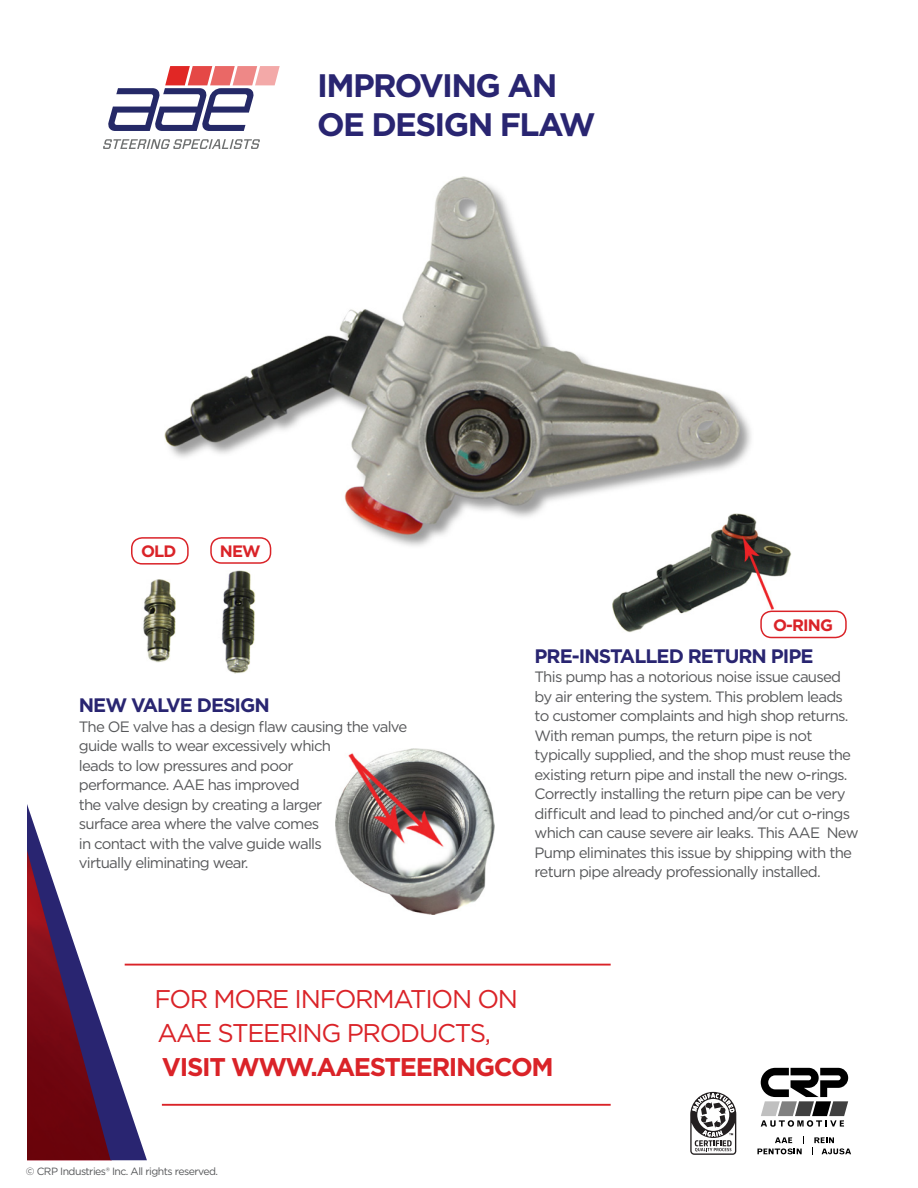
<style>
.page{position:relative;width:918px;height:1188px;background:#fff}
.page>*{position:absolute;margin:0;border:0;box-sizing:border-box;transform-origin:0 0}
.t1{font:700 32.55px "Gotham";letter-spacing:-.05em;color:#292571}
.AAE_copy{font:25.65px "Gotham";letter-spacing:-.05em;color:#da2328}
.AAE_copy-2{font:700 25.65px "Gotham";letter-spacing:-.05em;color:#da2328}
.AAE_copy-3{font:700 19.5px "Gotham";letter-spacing:-.05em;color:#292571}
.AAE_copy-4{font:700 16.5px "Gotham";letter-spacing:-.05em;color:#da2328}
.AAE_copy-5{font:15px/19.5px "Gotham";letter-spacing:-.05em;color:#57585a}
.AAE_copy-6{font:10.5px "Gotham";letter-spacing:-.05em;color:#57585a}
</style>
<div class="page">
<svg style="left:27px;top:804px;width:120px;height:356px"></svg>
<hr style="left:162px;top:1104px;width:449px;height:2px;background:#da2328">
<hr style="left:125px;top:964px;width:486px;height:2px;background:#da2328">
<svg style="left:108px;top:66px;width:172px;height:65px"></svg>
<svg style="left:103px;top:139px;width:157px;height:10px"></svg>
<img style="left:165px;top:176px;width:586px;height:373px">
<img style="left:221px;top:571px;width:35px;height:102px">
<img style="left:143px;top:579px;width:33px;height:83px">
<div style="left:131px;top:537px;width:58px;height:28px;border:2px solid #da2328;border-radius:11px"></div>
<div style="left:210px;top:537px;width:61px;height:27px;border:2px solid #da2328;border-radius:10px"></div>
<img style="left:612px;top:513px;width:179px;height:119px">
<img style="left:336px;top:748px;width:158px;height:167px">
<div style="left:760px;top:611px;width:87px;height:27px;border:2px solid #da2328;border-radius:10px"></div>
<svg style="left:761px;top:1068px;width:87px;height:59px"></svg>
<svg style="left:757px;top:1136px;width:47px;height:18px"></svg>
<svg style="left:812px;top:1137px;width:39px;height:18px"></svg>
<svg style="left:690px;top:1092px;width:46px;height:63px"></svg>
<p class="t1" style="left:317px;top:63px;width:242px">IMPROVING AN</p>
<p class="t1" style="left:317px;top:102px;width:280px">OE DESIGN FLAW</p>
<p class="AAE_copy-4" style="left:141px;top:541px;width:37px">OLD</p>
<p class="AAE_copy-4" style="left:220px;top:540px;width:42px">NEW</p>
<p class="AAE_copy-4" style="left:773px;top:614px;width:62px">O-RING</p>
<p class="AAE_copy-3" style="left:79px;top:692px;width:193px">NEW VALVE DESIGN</p>
<p class="AAE_copy-5" style="left:79px;top:716px;width:330px">The OE valve has a design flaw causing the valve guide walls to wear excessively which<br>leads to low pressures and poor<br>performance. AAE has improved<br>the valve design by creating a larger<br>surface area where the valve comes<br>in contact with the valve guide walls<br>virtually eliminating wear.</p>
<p class="AAE_copy-3" style="left:535px;top:643px;width:281px">PRE-INSTALLED RETURN PIPE</p>
<p class="AAE_copy-5" style="left:535px;top:667px;width:326px">This pump has a notorious noise issue caused by air entering the system. This problem leads to customer complaints and high shop returns.<br>With reman pumps, the return pipe is not typically supplied, and the shop must reuse the existing return pipe and install the new o-rings.<br>Correctly installing the return pipe can be very difficult and lead to pinched and/or cut o-rings which can cause severe air leaks. This AAE New Pump eliminates this issue by shipping with the return pipe already professionally installed.</p>
<p class="AAE_copy" style="left:154px;top:983px;width:365px">FOR MORE INFORMATION ON</p>
<p class="AAE_copy" style="left:157px;top:1016px;width:335px">AAE STEERING PRODUCTS,</p>
<p class="AAE_copy-2" style="left:162px;top:1050px;width:393px">VISIT WWW.AAESTEERINGCOM</p>
<p class="AAE_copy-6" style="left:26px;top:1164px;width:194px">© CRP Industries® Inc. All rights reserved.</p>
</div>
